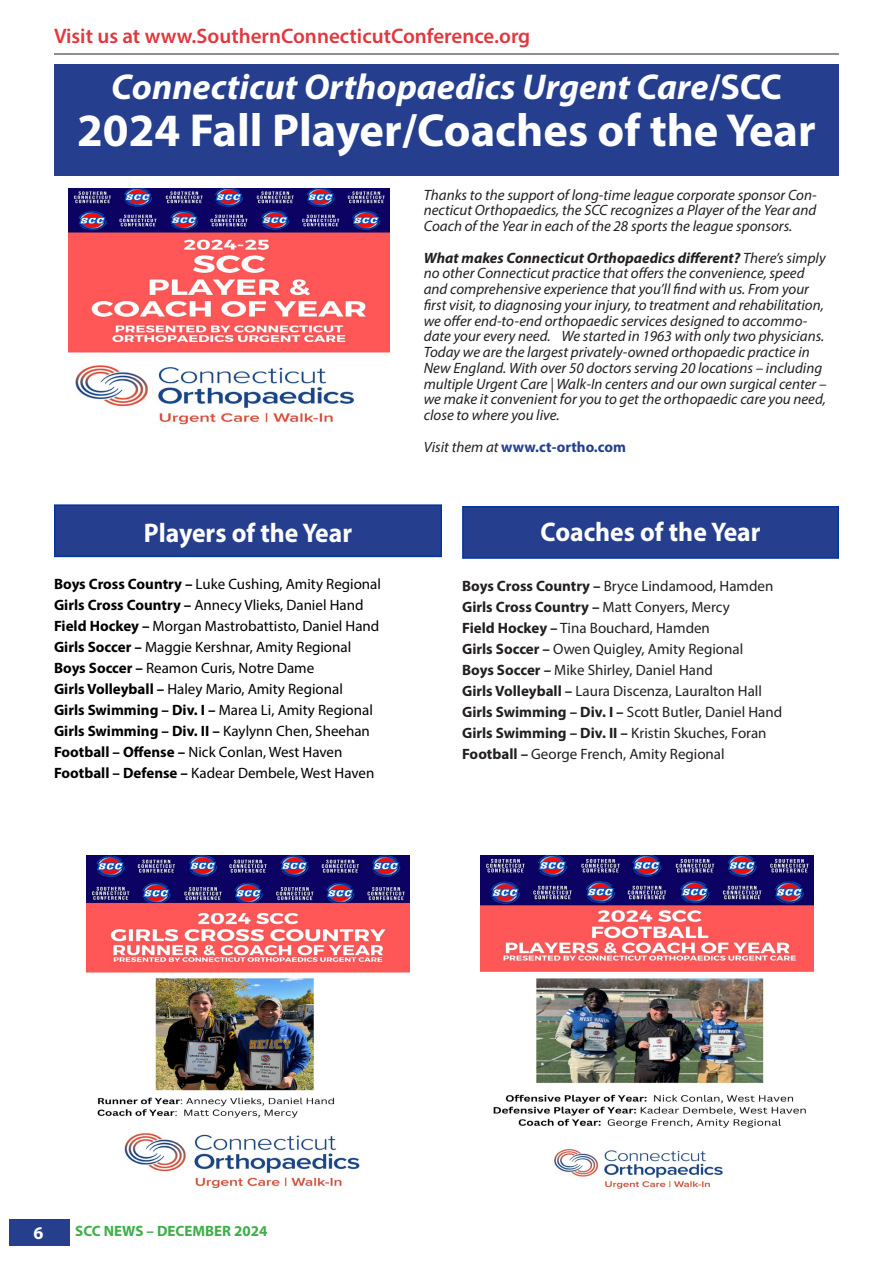
<style>
.page{position:relative;width:893px;height:1263px;background:#fff}
.page>*{position:absolute;margin:0;border:0;box-sizing:border-box;transform-origin:0 0}
.Head_2{font:700 46.5px "Myriad Pro";color:#fff}
.Head_2-2{font:italic 700 36px "Myriad Pro";color:#fff}
.t1{font:700 27px "Myriad Pro";color:#fff;scale:.95 1}
.Subheading{font:600 21px "Myriad Pro";color:#e1373d}
.t2{font:700 18px "Myriad Pro";color:#fff}
.t3{font:italic 15px/15.8px "Myriad Pro";color:#231f20;text-align:justify}
.t4{font:15px "Myriad Pro";color:#000}
.t5{font:15px "Myriad Pro";color:#231f20}
.t6{font:700 15px "Myriad Pro";color:#231f20}
.t7{font:700 15px "Myriad Pro";color:#000}
.t8{font:700 15px "Myriad Pro";color:#253f8e}
.t9{font:700 15px "Myriad Pro";color:#40ae49}
.s1{font-style:normal}
.s2{font-weight:700}
.s3{font-weight:400;font-style:italic;color:#231f20}
.s4{font-weight:400}
</style>
<div class="page">
<div style="left:9px;top:1219px;width:60px;height:26px;background:#253f8e"></div>
<div style="left:54px;top:65px;width:785px;height:111px;background:#253f8e"></div>
<hr style="left:54px;top:54px;width:785px;height:1px;background:#231f20">
<img style="left:69px;top:188px;width:321px;height:237px">
<img style="left:86px;top:855px;width:323px;height:334px">
<img style="left:480px;top:855px;width:333px;height:334px">
<div style="left:55px;top:505px;width:386px;height:51px;background:#253f8e"></div>
<div style="left:54px;top:504px;width:388px;height:53px;border:2px solid #0036a0"></div>
<div style="left:463px;top:507px;width:375px;height:51px;background:#253f8e"></div>
<div style="left:462px;top:506px;width:377px;height:53px;border:2px solid #0036a0"></div>
<p class="Subheading" style="left:54px;top:23px;width:478px">Visit us at www.SouthernConnecticutConference.org</p>
<p class="Head_2-2" style="left:111px;top:64px;width:672px">Connecticut Orthopaedics Urgent Care<span class="s1">/SCC</span></p>
<p class="Head_2" style="left:77px;top:100px;width:740px">2024 Fall Player/Coaches of the Year</p>
<p class="t3" style="left:424px;top:187px;width:394px">Thanks to the support of long-time league corporate sponsor Con&shy;necticut Orthopaedics, the SCC recognizes a Player of the Year and Coach of the Year in each of the 28 sports the league sponsors.</p>
<p class="t3" style="left:424px;top:250px;width:404px;text-align:left"><span class="s2">What makes Connecticut Orthopaedics different?</span> There’s simply no other Connecticut practice that offers the convenience, speed and comprehensive experience that you’ll find with us. From your first visit, to diagnosing your injury, to treatment and rehabilitation, we offer end-to-end orthopaedic services designed to accommo&shy;date your every need. We started in 1963 with only two physicians.<br>Today we are the largest privately-owned orthopaedic practice in New England. With over 50 doctors serving 20 locations – including multiple Urgent Care | Walk-In centers and our own surgical center – we make it convenient for you to get the orthopaedic care you need, close to where you live.</p>
<p class="t8" style="left:424px;top:437px;width:204px"><span class="s3">Visit them at</span> www.ct-ortho.com</p>
<p class="t1" style="left:144px;top:515px;width:221px">Players of the Year</p>
<p class="t1" style="left:541px;top:514px;width:233px">Coaches of the Year</p>
<p class="t4" style="left:54px;top:575px;width:329px"><span class="s2">Boys Cross Country –</span> Luke Cushing, Amity Regional</p>
<p class="t4" style="left:54px;top:596px;width:311px"><span class="s2">Girls Cross Country –</span> Annecy Vlieks, Daniel Hand</p>
<p class="t4" style="left:54px;top:617px;width:327px"><span class="s2">Field Hockey –</span> Morgan Mastrobattisto, Daniel Hand</p>
<p class="t4" style="left:54px;top:638px;width:299px"><span class="s2">Girls Soccer –</span> Maggie Kershnar, Amity Regional</p>
<p class="t4" style="left:54px;top:659px;width:262px"><span class="s2">Boys Soccer –</span> Reamon Curis, Notre Dame</p>
<p class="t4" style="left:54px;top:680px;width:290px"><span class="s2">Girls Volleyball –</span> Haley Mario, Amity Regional</p>
<p class="t4" style="left:54px;top:701px;width:320px"><span class="s2">Girls Swimming – Div. I –</span> Marea Li, Amity Regional</p>
<p class="t7" style="left:54px;top:722px;width:317px">Girls Swimming – Div. II – <span class="s4">Kaylynn Chen, Sheehan</span></p>
<p class="t4" style="left:54px;top:743px;width:290px"><span class="s2">Football – Offense –</span> Nick Conlan, West Haven</p>
<p class="t4" style="left:54px;top:764px;width:322px"><span class="s2">Football – Defense –</span> Kadear Dembele, West Haven</p>
<p class="t5" style="left:462px;top:577px;width:313px"><span class="s2">Boys Cross Country –</span> Bryce Lindamood, Hamden</p>
<p class="t6" style="left:462px;top:597px;width:269px">Girls Cross Country – <span class="s4">Matt Conyers, Mercy</span></p>
<p class="t5" style="left:462px;top:619px;width:249px"><span class="s2">Field Hockey –</span> Tina Bouchard, Hamden</p>
<p class="t5" style="left:462px;top:640px;width:283px"><span class="s2">Girls Soccer –</span> Owen Quigley, Amity Regional</p>
<p class="t5" style="left:462px;top:661px;width:252px"><span class="s2">Boys Soccer –</span> Mike Shirley, Daniel Hand</p>
<p class="t5" style="left:462px;top:682px;width:301px"><span class="s2">Girls Volleyball –</span> Laura Discenza, Lauralton Hall</p>
<p class="t5" style="left:462px;top:703px;width:322px"><span class="s2">Girls Swimming – Div. I –</span> Scott Butler, Daniel Hand</p>
<p class="t6" style="left:462px;top:723px;width:306px">Girls Swimming – Div. II – <span class="s4">Kristin Skuches, Foran</span></p>
<p class="t5" style="left:462px;top:745px;width:264px"><span class="s2">Football –</span> George French, Amity Regional</p>
<p class="t2" style="left:34px;top:1221px;width:11px">6</p>
<p class="t9" style="left:75px;top:1221px;width:194px">SCC NEWS – DECEMBER 2024</p>
</div>
